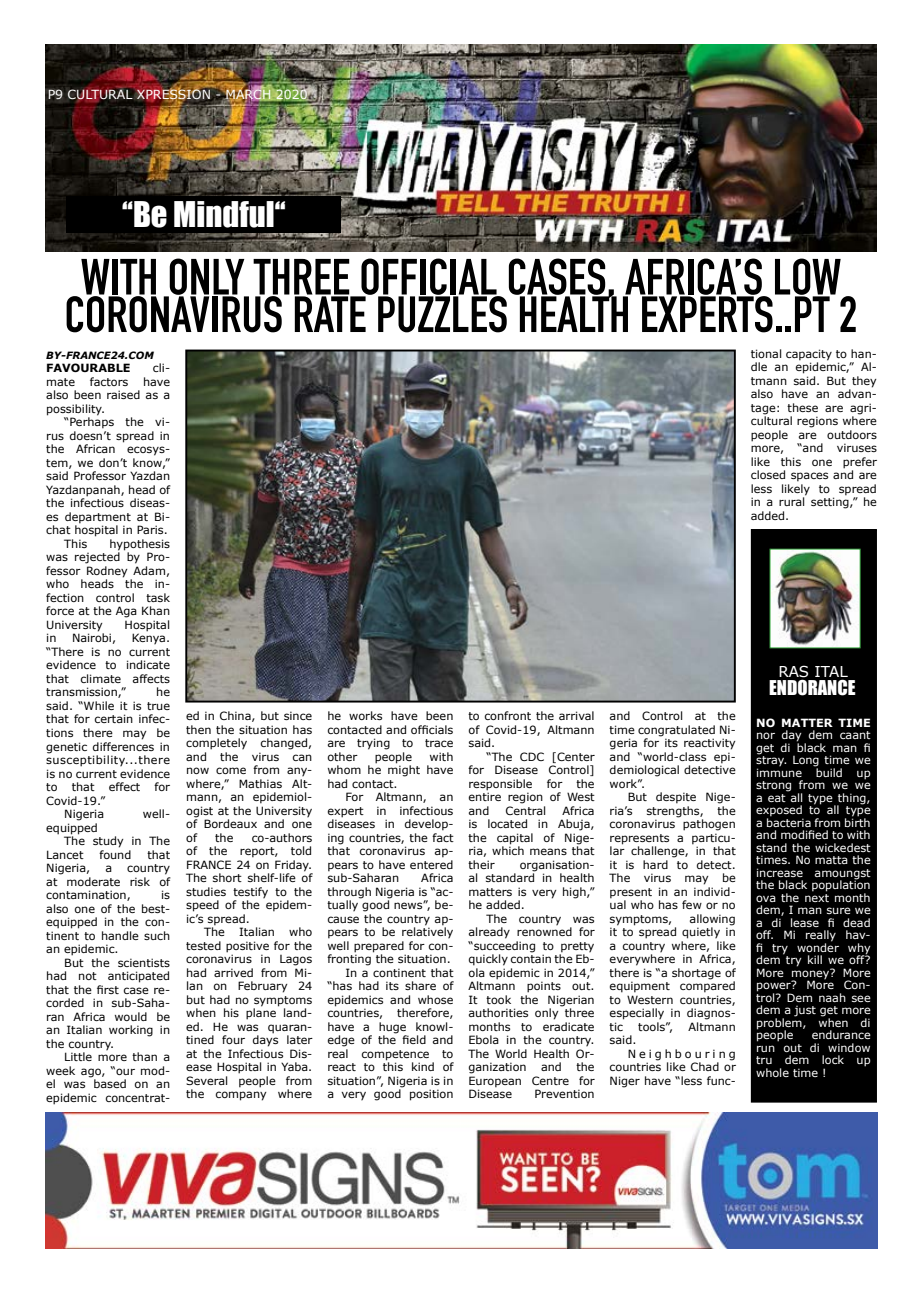
<style>
.page{position:relative;width:922px;height:1294px;background:#fff}
.page>*{position:absolute;margin:0;border:0;box-sizing:border-box;transform-origin:0 0}
.t1{font:700 50px/37.5px "DIN Condensed";color:#000;text-align:center}
.t2{font:32.5px "Impact";color:#fff}
.t3{font:18.75px "Impact";color:#fff}
.t4{font:15px "Verdana";color:#fff}
.t5{font:12.5px "Verdana";color:#fff}
.t6{font:11.25px/13.5px "Verdana";color:#000;text-align:justify}
.t7{font:11.25px/12.5px "Verdana";color:#fff;text-align:justify}
.t8{font:700 11.25px "Verdana";color:#fff}
.t9{font:11.25px "Verdana";letter-spacing:.265em;color:#000}
.t10{font:700 11.25px "Verdana";color:#000}
.t11{font:italic 700 10px "Verdana";color:#000}
</style>
<div class="page">
<img style="left:45px;top:45px;width:831px;height:206px">
<div style="left:67px;top:196px;width:274px;height:37px;background:#000"></div>
<img style="left:45px;top:1112px;width:832px;height:136px">
<div style="left:751px;top:529px;width:125px;height:572px;background:#000"></div>
<div style="left:750px;top:529px;width:126px;height:573px;border:1px solid #000"></div>
<img style="left:771px;top:550px;width:87px;height:96px">
<img style="left:188px;top:352px;width:544px;height:347px">
<div style="left:185px;top:349px;width:550px;height:353px;border:2px solid #000"></div>
<p class="t5" style="left:85px;top:85px;width:241px">CULTURAL XPRESSION - MARCH 2020</p>
<p class="t5" style="left:48px;top:86px;width:261px">P9 CULTURAL XPRESSION - MARCH 2020</p>
<h2 class="t2" style="left:122px;top:189px;width:165px">‘‘Be Mindful‘‘</h2>
<h1 class="t1" style="left:64px;top:258px;width:794px">WITH ONLY THREE OFFICIAL CASES, AFRICA’S LOW<br>CORONAVIRUS RATE PUZZLES HEALTH EXPERTS..PT 2</h1>
<p class="t11" style="left:46px;top:348px;width:109px">BY-FRANCE24.COM</p>
<p class="t10" style="left:46px;top:361px;width:86px">FAVOURABLE</p>
<p class="t6" style="left:153px;top:361px;width:19px">cli-</p>
<p class="t6" style="left:46px;top:375px;width:30px">mate</p>
<p class="t6" style="left:90px;top:375px;width:40px">factors</p>
<p class="t6" style="left:750px;top:347px;width:128px">tional capacity to han&shy;dle an epidemic,” Al&shy;tmann said. But they also have an advan&shy;tage: these are agri&shy;cultural regions where people are outdoors more, “and viruses like this one prefer closed spaces and are less likely to spread in a rural setting,” he added.</p>
<p class="t6" style="left:46px;top:375px;width:125px;text-indent:97px">have also been raised as a possibility.</p>
<p class="t6" style="left:64px;top:415px;width:107px">“Perhaps the vi-</p>
<p class="t6" style="left:46px;top:429px;width:125px">rus doesn’t spread in</p>
<p class="t6" style="left:46px;top:442px;width:125px">the African ecosys-</p>
<p class="t6" style="left:46px;top:456px;width:125px">tem, we don’t know,”</p>
<p class="t6" style="left:46px;top:469px;width:125px">said Professor Yazdan</p>
<p class="t6" style="left:46px;top:483px;width:125px">Yazdanpanah, head of</p>
<p class="t6" style="left:46px;top:496px;width:125px">the infectious diseas-</p>
<p class="t6" style="left:46px;top:510px;width:125px">es department at Bi-</p>
<p class="t6" style="left:46px;top:523px;width:123px">chat hospital in Paris.</p>
<p class="t6" style="left:64px;top:537px;width:24px">This</p>
<p class="t6" style="left:46px;top:537px;width:125px;text-indent:63px">hypothesis was rejected by Pro&shy;fessor Rodney Adam, who heads the in&shy;fection control task force at the Aga Khan University</p>
<p class="t6" style="left:124px;top:618px;width:47px">Hospital</p>
<p class="t6" style="left:46px;top:631px;width:12px">in</p>
<p class="t6" style="left:72px;top:631px;width:46px">Nairobi,</p>
<p class="t6" style="left:46px;top:631px;width:125px;text-indent:85px">Kenya. “There is no current evidence to indicate that climate affects transmission,”</p>
<p class="t6" style="left:46px;top:685px;width:125px;text-indent:110px">he said. “While it is true that for certain infec&shy;tions there may be genetic differences in susceptibility...there is no current evidence to</p>
<p class="t6" style="left:72px;top:780px;width:24px">that</p>
<p class="t6" style="left:109px;top:780px;width:33px">effect</p>
<p class="t6" style="left:154px;top:780px;width:17px">for</p>
<p class="t6" style="left:46px;top:793px;width:60px;text-align:right">Covid-19.”<br>Nigeria</p>
<p class="t6" style="left:143px;top:807px;width:29px">well-</p>
<p class="t6" style="left:46px;top:820px;width:53px">equipped</p>
<p class="t6" style="left:64px;top:834px;width:107px">The study in The</p>
<p class="t6" style="left:46px;top:847px;width:39px">Lancet</p>
<p class="t6" style="left:99px;top:847px;width:34px">found</p>
<p class="t6" style="left:147px;top:847px;width:24px">that</p>
<p class="t6" style="left:46px;top:861px;width:45px">Nigeria,</p>
<p class="t6" style="left:105px;top:861px;width:8px">a</p>
<p class="t6" style="left:46px;top:861px;width:125px;text-indent:81px">country at moderate risk of contamination,</p>
<p class="t6" style="left:46px;top:888px;width:125px;text-indent:115px">is also one of the best&shy;equipped in the con&shy;tinent to handle such an epidemic.</p>
<p class="t6" style="left:46px;top:955px;width:125px;text-indent:18px">But the scientists had not anticipated that the first case re&shy;corded in sub-Saha&shy;ran Africa would be an Italian working in the country.</p>
<p class="t6" style="left:46px;top:1050px;width:125px;text-indent:18px">Little more than a week ago, “our mod&shy;el was based on an epidemic concentrat-</p>
<p class="t6" style="left:186px;top:709px;width:128px">ed in China, but since then the situation has completely changed, and the virus can now come from any&shy;where,” Mathias Alt&shy;mann, an epidemiol&shy;ogist at the University of Bordeaux and one of</p>
<p class="t6" style="left:215px;top:831px;width:20px">the</p>
<p class="t6" style="left:251px;top:831px;width:62px">co-authors</p>
<p class="t6" style="left:186px;top:844px;width:128px">of the report, told</p>
<p class="t6" style="left:186px;top:858px;width:128px">FRANCE 24 on Friday.</p>
<p class="t6" style="left:186px;top:871px;width:128px">The short shelf-life of</p>
<p class="t6" style="left:186px;top:885px;width:128px">studies testify to the</p>
<p class="t6" style="left:186px;top:898px;width:128px">speed of the epidem-</p>
<p class="t6" style="left:186px;top:912px;width:65px">ic’s spread.</p>
<p class="t6" style="left:204px;top:925px;width:22px">The</p>
<p class="t6" style="left:239px;top:925px;width:37px">Italian</p>
<p class="t6" style="left:186px;top:925px;width:128px;text-indent:103px">who tested positive for the coronavirus in Lagos had arrived from Mi&shy;lan on February 24 but had no symptoms when his plane land&shy;ed. He was quaran&shy;tined four days later at the Infectious Dis&shy;ease Hospital in Yaba.<br>Several people from the company where</p>
<p class="t6" style="left:327px;top:709px;width:128px">he works have been contacted and officials are trying to trace other</p>
<p class="t6" style="left:327px;top:750px;width:128px;text-indent:102px">with whom he might have had contact.</p>
<p class="t6" style="left:327px;top:790px;width:128px;text-indent:18px">For Altmann, an expert in infectious diseases in develop&shy;ing countries, the fact that coronavirus ap&shy;pears to have entered sub-Saharan</p>
<p class="t6" style="left:374px;top:750px;width:39px">people</p>
<p class="t6" style="left:327px;top:871px;width:128px;text-align:right">Africa<br>through Nigeria is “ac&shy;tually good news”, be&shy;cause the country ap&shy;pears to be relatively well prepared for con&shy;fronting the situation.<br>In a continent that “has had its share of epidemics and whose countries, therefore, have a huge knowl&shy;edge of the field and real competence to react to this kind of situation”, Nigeria is in a very good position</p>
<p class="t6" style="left:468px;top:709px;width:128px">to confront the arrival of Covid-19, Altmann said.</p>
<p class="t6" style="left:468px;top:750px;width:128px;text-indent:18px">“The CDC [Center for Disease Control] responsible</p>
<p class="t6" style="left:546px;top:777px;width:17px">for</p>
<p class="t6" style="left:468px;top:777px;width:128px;text-indent:108px">the entire region of West and</p>
<p class="t6" style="left:468px;top:804px;width:128px;text-indent:94px">Africa is located in Abuja, the capital of Nige&shy;ria, which means that their</p>
<p class="t6" style="left:505px;top:804px;width:42px">Central</p>
<p class="t6" style="left:468px;top:858px;width:128px;text-indent:51px">organisation&shy;al standard in health matters is very high,” he added.</p>
<p class="t6" style="left:468px;top:912px;width:128px;text-indent:18px">The country was already renowned for “succeeding to pretty quickly contain the Eb&shy;ola epidemic in 2014,” Altmann points out.<br>It took the Nigerian authorities only three months to eradicate Ebola in the country.<br>The World Health Or&shy;ganization</p>
<p class="t6" style="left:468px;top:1060px;width:128px;text-indent:108px">the European Centre for Disease</p>
<p class="t6" style="left:541px;top:1060px;width:22px">and</p>
<p class="t6" style="left:534px;top:1087px;width:62px">Prevention</p>
<p class="t6" style="left:609px;top:709px;width:128px">and Control at the time congratulated Ni&shy;geria for its reactivity and “world-class epi&shy;demiological detective work”.</p>
<p class="t6" style="left:609px;top:790px;width:128px;text-indent:18px">But despite Nige&shy;ria’s strengths, the coronavirus pathogen represents a particu&shy;lar challenge, in that it is hard to detect.<br>The virus may be present in an individ&shy;ual who has few or no symptoms,</p>
<p class="t6" style="left:609px;top:912px;width:128px;text-indent:80px">allowing it to spread quietly in a country where, like everywhere in Africa, there is “a shortage of equipment compared to Western countries, especially in diagnos&shy;tic</p>
<p class="t6" style="left:638px;top:1020px;width:37px">tools”,</p>
<p class="t6" style="left:688px;top:1020px;width:49px">Altmann</p>
<p class="t6" style="left:609px;top:1033px;width:28px">said.</p>
<p class="t9" style="left:627px;top:1046px;width:110px">Neighbouring</p>
<p class="t6" style="left:609px;top:1060px;width:128px">countries like Chad or</p>
<p class="t6" style="left:609px;top:1074px;width:128px">Niger have “less func-</p>
<h3 class="t4" style="left:778px;top:662px;width:71px">RAS ITAL</h3>
<h3 class="t3" style="left:769px;top:673px;width:88px">ENDORANCE</h3>
<p class="t8" style="left:756px;top:715px;width:116px">NO MATTER TIME</p>
<p class="t7" style="left:756px;top:729px;width:116px">nor day dem caant get di black man fi stray. Long time we immune build up strong from we we a eat all type thing, exposed to all type a bacteria from birth and modified to with stand the wickedest times. No matta the increase amoungst the black population ova the next month dem, I man sure we a di lease fi dead off. Mi really hav&shy;fi try wonder why dem try kill we off?<br>More money? More power? More Con&shy;trol? Dem naah see dem a just get more problem, when di people</p>
<p class="t7" style="left:756px;top:1029px;width:116px;text-indent:55px">endurance run out di window tru dem lock up whole time !</p>
</div>
